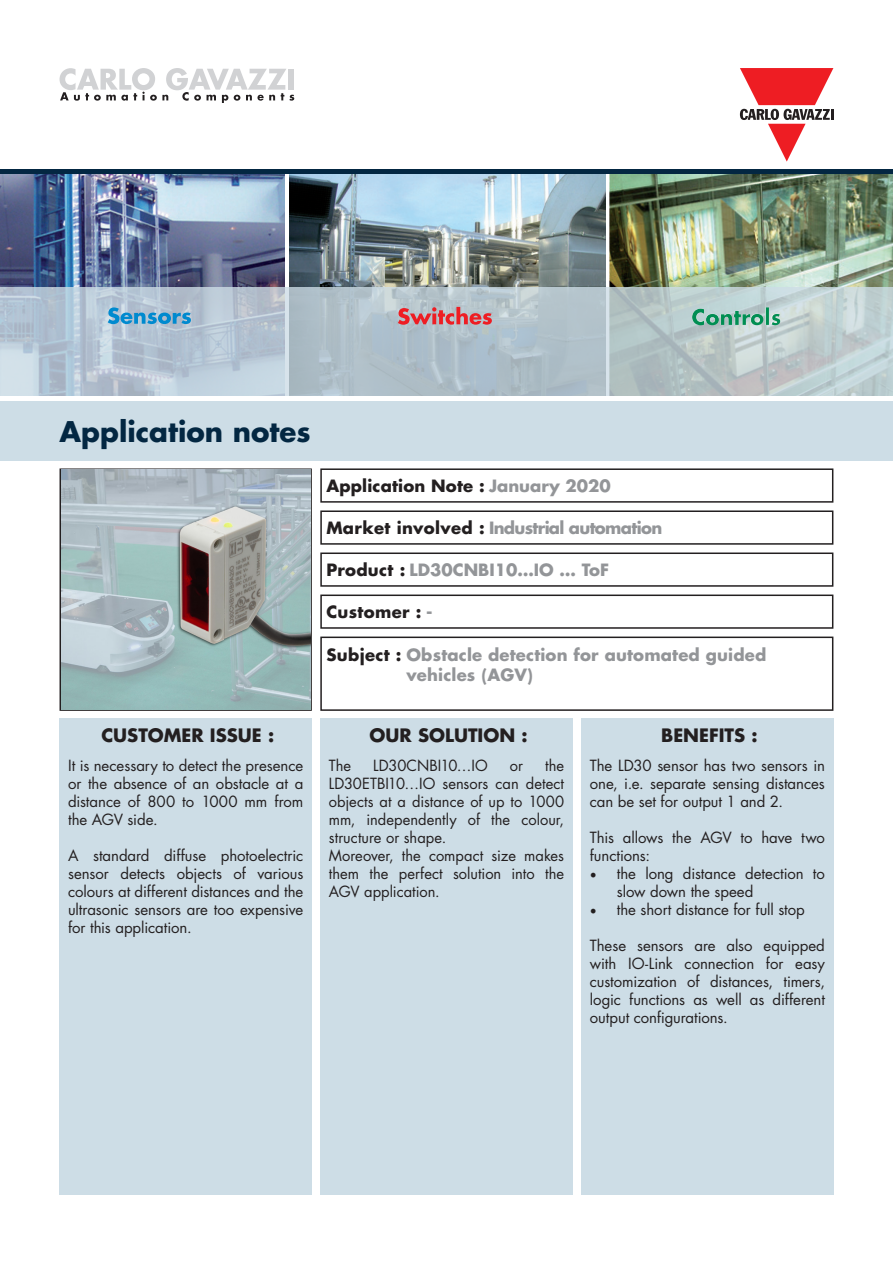
<style>
.page{position:relative;width:893px;height:1263px;background:#fff}
.page>*{position:absolute;margin:0;border:0;box-sizing:border-box;transform-origin:0 0}
.t1{font:700 27.75px "Futura Std";color:#032742}
.t2{font:700 18px "Futura Std";color:#231f20}
.t3{font:700 16.5px "Futura Std";letter-spacing:.01em;color:#939598}
.t4{font:700 16.5px "Futura Std";letter-spacing:.01em;color:#231f20}
.t5{font:700 16.5px "Futura Std";letter-spacing:-.04em;color:#939598}
.t6{font:15px/18px "Futura Std";color:#231f20;text-align:justify}
.s1{color:#939598}
.s2{color:#231f20}
.s3{font-family:"Minion Pro";font-size:18px}
</style>
<div class="page">
<svg style="left:740px;top:68px;width:93px;height:94px"></svg>
<svg style="left:60px;top:68px;width:234px;height:34px"></svg>
<div style="left:0;top:401px;width:893px;height:60px;background:#cddde6"></div>
<div style="left:60px;top:468px;width:252px;height:243px;border:2px solid #231f20"></div>
<div style="left:320px;top:468px;width:513px;height:35px;border:2px solid #231f20"></div>
<div style="left:320px;top:510px;width:513px;height:35px;border:2px solid #231f20"></div>
<div style="left:320px;top:552px;width:513px;height:35px;border:2px solid #231f20"></div>
<div style="left:320px;top:594px;width:513px;height:35px;border:2px solid #231f20"></div>
<div style="left:320px;top:636px;width:513px;height:75px;border:2px solid #231f20"></div>
<div style="left:60px;top:719px;width:252px;height:476px;background:#cddde6"></div>
<div style="left:320px;top:719px;width:253px;height:476px;background:#cddde6"></div>
<div style="left:581px;top:719px;width:252px;height:476px;background:#cddde6"></div>
<img style="left:61px;top:470px;width:249px;height:239px">
<img style="left:0;top:173px;width:285px;height:114px">
<img style="left:289px;top:173px;width:317px;height:114px">
<img style="left:610px;top:173px;width:283px;height:114px">
<svg style="left:0;top:287px;width:893px;height:109px;background:#b6c5ce"></svg>
<img style="left:692px;top:307px;width:88px;height:18px">
<svg style="left:398px;top:307px;width:94px;height:18px;background:#cc7e85"></svg>
<svg style="left:108px;top:307px;width:83px;height:17px"></svg>
<hr style="left:0;top:169px;width:893px;height:4px;background:#032742">
<h1 class="t1" style="left:60px;top:413px;width:253px">Application notes</h1>
<p class="t4" style="left:326px;top:475px;width:286px">Application Note : <span class="s1">January 2020</span></p>
<p class="t5" style="left:326px;top:517px;width:337px"><span class="s2">Market involved :</span> Industrial automation</p>
<p class="t3" style="left:326px;top:559px;width:284px"><span class="s2">Product :</span> LD30CNBI10…IO … ToF</p>
<p class="t4" style="left:326px;top:601px;width:108px">Customer : <span class="s1">-</span></p>
<p class="t3" style="left:326px;top:644px;width:441px"><span class="s2">Subject :</span> Obstacle detection for automated guided</p>
<p class="t3" style="left:406px;top:664px;width:128px">vehicles (AGV)</p>
<p class="t2" style="left:101px;top:723px;width:174px">CUSTOMER ISSUE :</p>
<p class="t2" style="left:370px;top:723px;width:159px">OUR SOLUTION :</p>
<p class="t2" style="left:661px;top:723px;width:98px">BENEFITS :</p>
<p class="t6" style="left:68px;top:756px;width:237px">It is necessary to detect the presence or the absence of an obstacle at a distance of 800 to 1000 mm from the AGV side.</p>
<p class="t6" style="left:68px;top:846px;width:237px">A standard diffuse photoelectric sensor detects objects of various colours at different distances and the ultrasonic sensors are too expensive for this application.</p>
<p class="t6" style="left:329px;top:756px;width:237px;text-align:left;text-indent:216px">the<br>LD30ETBI10…IO sensors can detect objects at a distance of up to 1000 mm, independently of the colour, structure or shape.<br>Moreover, the compact size makes them the perfect solution into the<br>AGV application.</p>
<p class="t6" style="left:590px;top:756px;width:237px">The LD30 sensor has two sensors in one, i.e. separate sensing distances can be set for output 1 and 2.</p>
<p class="t6" style="left:329px;top:756px;width:24px">The</p>
<p class="t6" style="left:373px;top:756px;width:116px">LD30CNBI10…IO</p>
<p class="t6" style="left:510px;top:756px;width:15px">or</p>
<p class="t6" style="left:590px;top:828px;width:237px">This allows the AGV to have two functions:</p>
<p class="t6" style="left:617px;top:864px;width:210px;text-indent:-27px"><span class="s3">•</span> the long distance detection to slow down the speed</p>
<p class="t6" style="left:590px;top:900px;width:217px"><span class="s3">•</span> the short distance for full stop</p>
<p class="t6" style="left:590px;top:936px;width:237px">These sensors are also equipped with IO-Link connection for easy customization of distances, timers, logic functions as well as different output configurations.</p>
</div>
